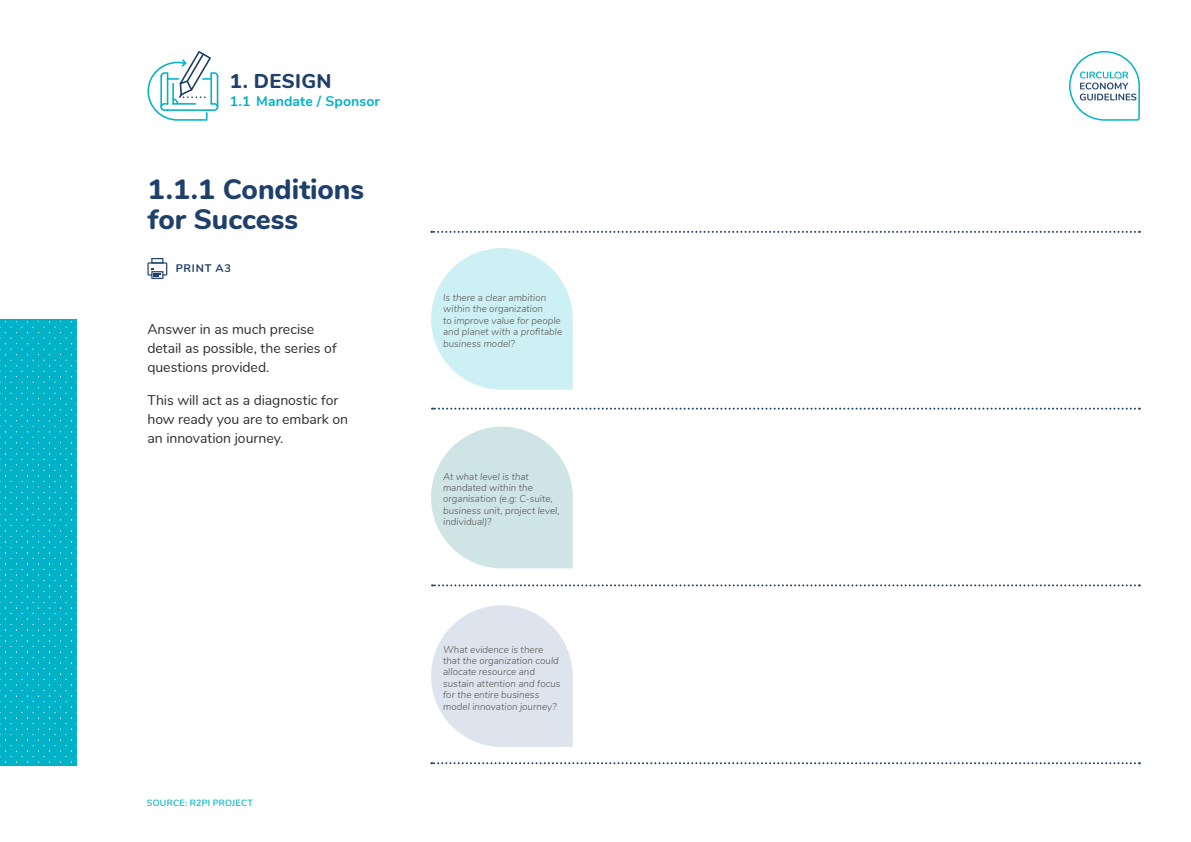
<style>
.page{position:relative;width:1191px;height:842px;background:#fff}
.page>*{position:absolute;margin:0;border:0;box-sizing:border-box;transform-origin:0 0}
.t1{font:800 28px/30px "Nunito";letter-spacing:-.005em;color:#1f406b}
.t2{font:800 20px "Nunito";letter-spacing:.02em;color:#1f406b}
.t3{font:14px/19px "Nunito";letter-spacing:-.005em;color:#2e2e2e}
.t4{font:700 14px "Nunito";letter-spacing:.005em;color:#00b2c7}
.t5{font:700 11px "Nunito";letter-spacing:.065em;color:#1f406b}
.t6{font:italic 300 9.8px/11.4px "Nunito";color:#5a5756}
.t7{font:600 9px "Nunito";letter-spacing:.025em;color:#00b2c7}
</style>
<div class="page">
<svg style="left:431px;top:231px;width:709px;height:2px"></svg>
<svg style="left:432px;top:408px;width:708px;height:2px"></svg>
<svg style="left:432px;top:584px;width:708px;height:2px"></svg>
<svg style="left:431px;top:762px;width:709px;height:2px"></svg>
<svg style="left:431px;top:248px;width:142px;height:142px"></svg>
<svg style="left:431px;top:427px;width:142px;height:141px"></svg>
<svg style="left:431px;top:605px;width:142px;height:142px"></svg>
<svg style="left:147px;top:258px;width:20px;height:21px"></svg>
<svg style="left:1069px;top:51px;width:71px;height:70px"></svg>
<div style="left:0;top:322px;width:77px;height:444px;background:#00b2c7"></div>
<svg style="left:147px;top:51px;width:71px;height:70px"></svg>
<hr style="left:160px;top:75px;width:2px;height:33px;background:#00b3c7">
<h2 class="t2" style="left:230px;top:66px;width:103px">1. DESIGN</h2>
<h3 class="t4" style="left:230px;top:91px;width:152px">1.1 Mandate / Sponsor</h3>
<h1 class="t1" style="left:148px;top:172px;width:218px">1.1.1 Conditions for Success</h1>
<p class="t5" style="left:176px;top:260px;width:57px">PRINT A3</p>
<h3 class="t3" style="left:147px;top:319px;width:191px">Answer in as much precise detail as possible, the series of questions provided.</h3>
<h3 class="t3" style="left:147px;top:390px;width:202px">This will act as a diagnostic for how ready you are to embark on an innovation journey.</h3>
<p class="t7" style="left:147px;top:796px;width:108px">SOURCE: R2PI PROJECT</p>
<p class="t6" style="left:443px;top:291px;width:120px">Is there a clear ambition within the organization<br>to improve value for people and planet with a profitable business model?</p>
<p class="t6" style="left:443px;top:470px;width:118px">At what level is that mandated within the organisation (e.g: C-suite, business unit, project level, individual)?</p>
<p class="t6" style="left:443px;top:643px;width:119px">What evidence is there that the organization could allocate resource and sustain attention and focus for the entire business model innovation journey?</p>
</div>
